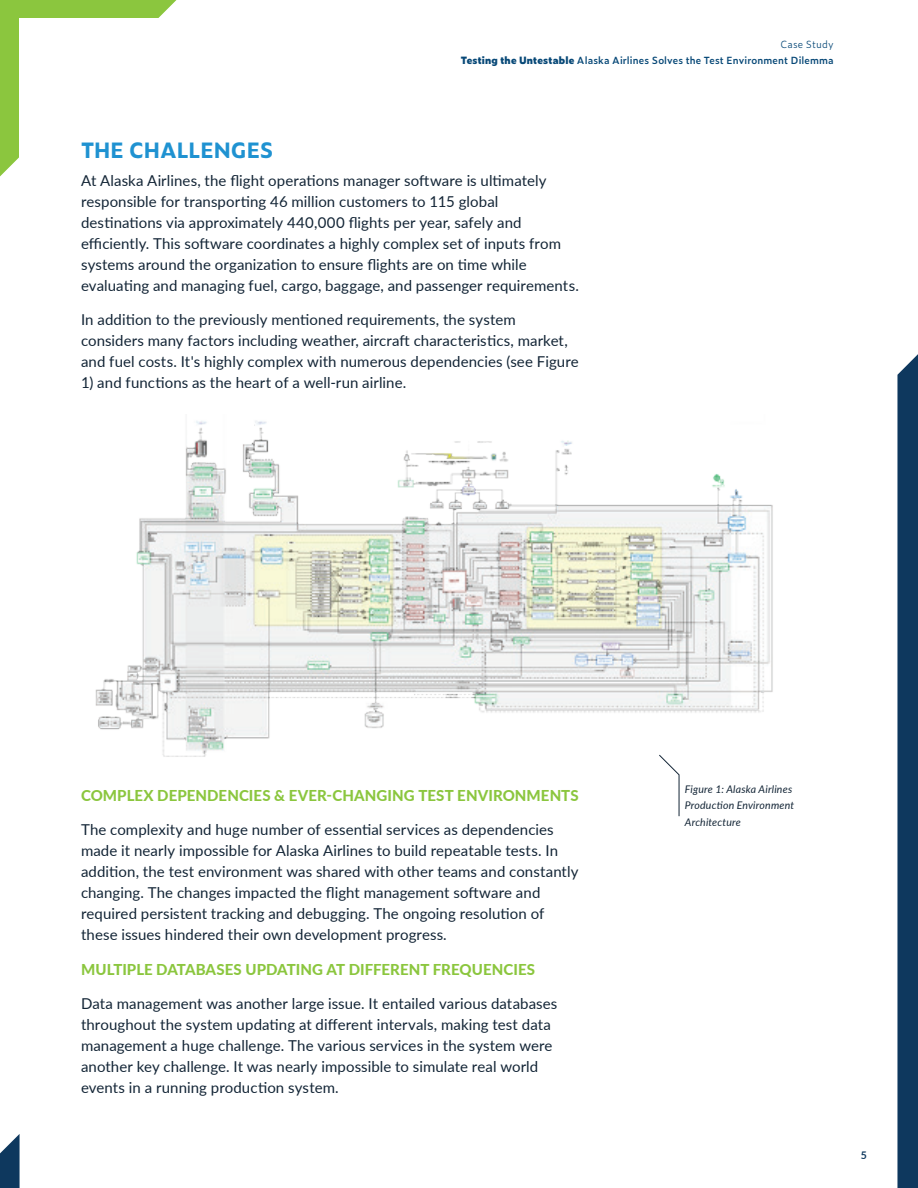
<style>
.page{position:relative;width:918px;height:1188px;background:#fff}
.page>*{position:absolute;margin:0;border:0;box-sizing:border-box;transform-origin:0 0}
.t1{font:700 21px "Zeitung Pro";color:#1f92d1}
.t2{font:15px/21px "Lato";letter-spacing:.005em;color:#132536}
.t3{font:800 15px "Lato";letter-spacing:.005em;color:#8bc63e}
.t4{font:italic 10.5px/16.5px "Lato";letter-spacing:.02em;color:#132536}
.t5{font:700 10.5px "Lato";color:#0e385e}
.t6{font:600 9.9px/16.5px "Zeitung Pro";letter-spacing:.015em;color:#074877;text-align:right}
.s1{font-weight:300}
.s2{font-weight:800}
</style>
<div class="page">
<div style="left:897px;top:354px;width:21px;height:834px;background:#0e385e"></div>
<svg style="left:0;top:1134px;width:20px;height:54px"></svg>
<svg style="left:0;top:0;width:177px;height:177px"></svg>
<img style="left:95px;top:421px;width:678px;height:336px">
<svg style="left:659px;top:755px;width:20px;height:62px"></svg>
<p class="t6" style="left:461px;top:35px;width:375px"><span class="s1">Case Study<br></span><span class="s2">Testing the Untestable</span> Alaska Airlines Solves the Test Environment Dilemma</p>
<h1 class="t1" style="left:81px;top:134px;width:194px">THE CHALLENGES</h1>
<p class="t2" style="left:81px;top:169px;width:499px">At Alaska Airlines, the flight operations manager software is ultimately responsible for transporting 46 million customers to 115 global destinations via approximately 440,000 flights per year, safely and efficiently. This software coordinates a highly complex set of inputs from systems around the organization to ensure flights are on time while evaluating and managing fuel, cargo, baggage, and passenger requirements.</p>
<p class="t2" style="left:81px;top:309px;width:499px">In addition to the previously mentioned requirements, the system considers many factors including weather, aircraft characteristics, market, and fuel costs. It's highly complex with numerous dependencies (see Figure</p>
<p class="t2" style="left:81px;top:372px;width:327px">1) and functions as the heart of a well-run airline.</p>
<p class="t3" style="left:81px;top:784px;width:499px">COMPLEX DEPENDENCIES &amp; EVER-CHANGING TEST ENVIRONMENTS</p>
<p class="t2" style="left:81px;top:819px;width:499px">The complexity and huge number of essential services as dependencies made it nearly impossible for Alaska Airlines to build repeatable tests. In addition, the test environment was shared with other teams and constantly changing. The changes impacted the flight management software and required persistent tracking and debugging. The ongoing resolution of these issues hindered their own development progress.</p>
<p class="t3" style="left:81px;top:958px;width:456px">MULTIPLE DATABASES UPDATING AT DIFFERENT FREQUENCIES</p>
<p class="t2" style="left:81px;top:993px;width:478px">Data management was another large issue. It entailed various databases throughout the system updating at different intervals, making test data management a huge challenge. The various services in the system were another key challenge. It was nearly impossible to simulate real world events in a running production system.</p>
<p class="t4" style="left:685px;top:780px;width:111px">Figure 1: Alaska Airlines<br>Production Environment<br>Architecture</p>
<p class="t5" style="left:861px;top:1147px;width:8px">5</p>
</div>
